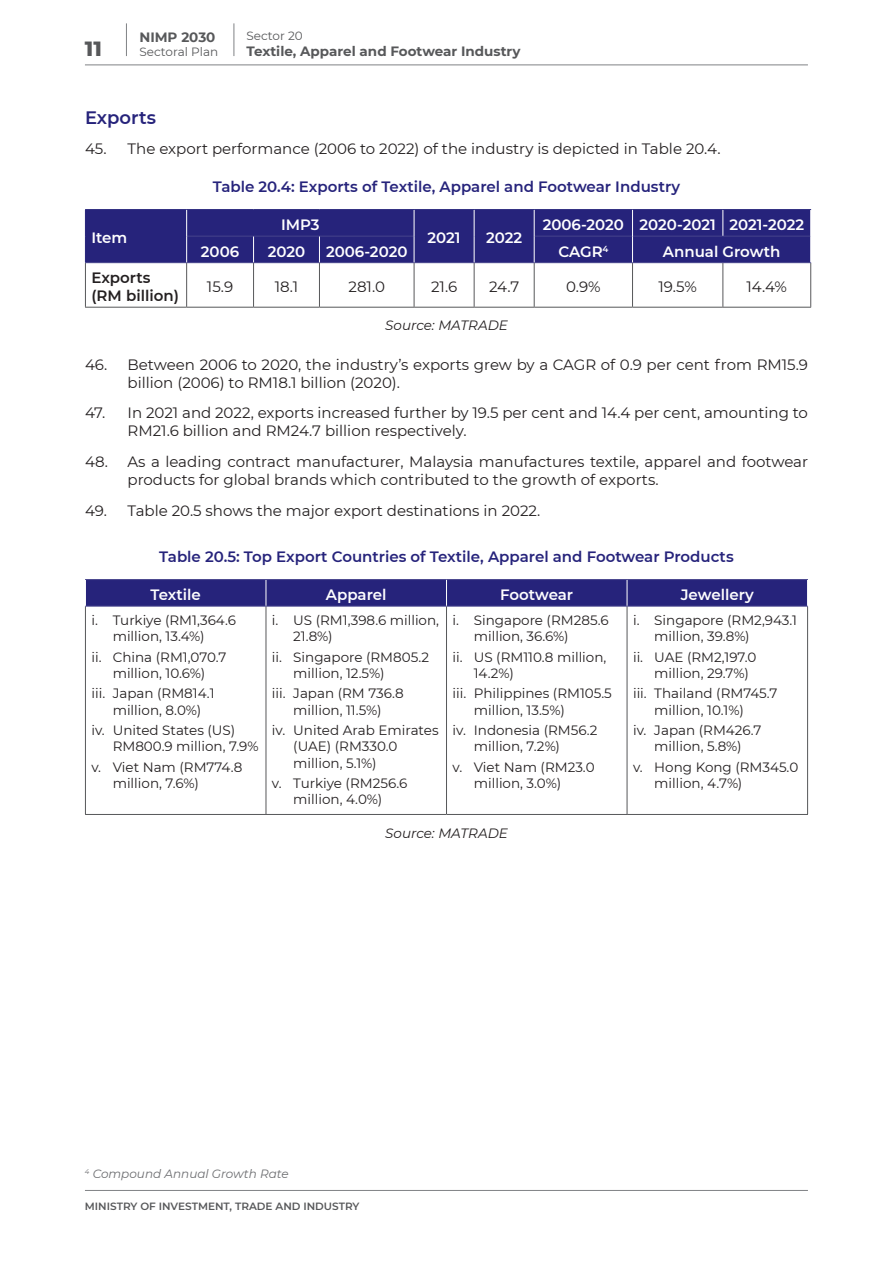
<style>
.page{position:relative;width:893px;height:1263px;background:#fff}
.page>*{position:absolute;margin:0;border:0;box-sizing:border-box;transform-origin:0 0}
.t1{font:800 21px "Montserrat";color:#57585a}
.SUB_title{font:600 18px "Montserrat";color:#26237b}
.main_copy{font:15px/18px "Montserrat";color:#231f20}
.table_title{font:600 15px "Montserrat";color:#26237b}
.main_copy-2{font:600 15px "Montserrat";color:#fff}
.main_copy-3{font:600 15px "Montserrat";color:#231f20}
.t2{font:13.5px/16.2px "Montserrat";color:#231f20}
.t3{font:700 13.5px "Montserrat";color:#57585a}
.source{font:italic 13.5px "Montserrat";color:#231f20}
.source-2{font:italic 12px "Montserrat";color:#6c6d70}
.t4{font:12px "Montserrat";color:#57585a}
.t5{font:600 10.5px "Montserrat";color:#57585a}
</style>
<div class="page">
<hr style="left:85px;top:65px;width:723px;height:1px;background:#808285">
<hr style="left:85px;top:1190px;width:723px;height:1px;background:#808285">
<hr style="left:234px;top:23px;width:1px;height:33px;background:#808285">
<hr style="left:126px;top:23px;width:1px;height:33px;background:#808285">
<hr style="left:85px;top:263px;width:1px;height:44px;background:#57585a">
<hr style="left:186px;top:263px;width:1px;height:44px;background:#57585a">
<hr style="left:253px;top:263px;width:1px;height:44px;background:#57585a">
<hr style="left:319px;top:263px;width:1px;height:44px;background:#57585a">
<hr style="left:414px;top:263px;width:1px;height:44px;background:#57585a">
<hr style="left:474px;top:263px;width:1px;height:44px;background:#57585a">
<hr style="left:534px;top:263px;width:1px;height:44px;background:#57585a">
<hr style="left:632px;top:263px;width:1px;height:44px;background:#57585a">
<hr style="left:722px;top:263px;width:1px;height:44px;background:#57585a">
<hr style="left:810px;top:263px;width:1px;height:44px;background:#57585a">
<hr style="left:85px;top:307px;width:102px;height:1px;background:#57585a">
<hr style="left:187px;top:307px;width:67px;height:1px;background:#57585a">
<hr style="left:254px;top:307px;width:65px;height:1px;background:#57585a">
<hr style="left:319px;top:307px;width:95px;height:1px;background:#57585a">
<hr style="left:414px;top:307px;width:60px;height:1px;background:#57585a">
<hr style="left:474px;top:307px;width:60px;height:1px;background:#57585a">
<hr style="left:534px;top:307px;width:98px;height:1px;background:#57585a">
<hr style="left:632px;top:307px;width:91px;height:1px;background:#57585a">
<hr style="left:723px;top:307px;width:88px;height:1px;background:#57585a">
<hr style="left:85px;top:209px;width:102px;height:1px;background:#26237b">
<hr style="left:187px;top:209px;width:67px;height:1px;background:#26237b">
<hr style="left:254px;top:209px;width:65px;height:1px;background:#26237b">
<hr style="left:319px;top:209px;width:95px;height:1px;background:#26237b">
<hr style="left:414px;top:209px;width:60px;height:1px;background:#26237b">
<hr style="left:474px;top:209px;width:60px;height:1px;background:#26237b">
<hr style="left:534px;top:209px;width:98px;height:1px;background:#26237b">
<hr style="left:632px;top:209px;width:91px;height:1px;background:#26237b">
<hr style="left:723px;top:209px;width:88px;height:1px;background:#26237b">
<div style="left:85px;top:210px;width:726px;height:53px;background:#26237b"></div>
<hr style="left:85px;top:606px;width:1px;height:208px;background:#57585a">
<hr style="left:266px;top:606px;width:1px;height:208px;background:#57585a">
<hr style="left:446px;top:606px;width:1px;height:208px;background:#57585a">
<hr style="left:627px;top:606px;width:1px;height:208px;background:#57585a">
<hr style="left:807px;top:606px;width:1px;height:208px;background:#57585a">
<hr style="left:85px;top:814px;width:181px;height:1px;background:#57585a">
<hr style="left:266px;top:814px;width:180px;height:1px;background:#57585a">
<hr style="left:446px;top:814px;width:181px;height:1px;background:#57585a">
<hr style="left:627px;top:814px;width:181px;height:1px;background:#57585a">
<hr style="left:85px;top:579px;width:181px;height:1px;background:#45428b">
<hr style="left:266px;top:579px;width:180px;height:1px;background:#45428b">
<hr style="left:446px;top:579px;width:181px;height:1px;background:#45428b">
<hr style="left:627px;top:579px;width:181px;height:1px;background:#45428b">
<hr style="left:85px;top:606px;width:181px;height:1px;background:#45428b">
<hr style="left:266px;top:606px;width:180px;height:1px;background:#45428b">
<hr style="left:446px;top:606px;width:181px;height:1px;background:#45428b">
<hr style="left:627px;top:606px;width:181px;height:1px;background:#45428b">
<div style="left:85px;top:580px;width:723px;height:26px;background:#26237b"></div>
<p class="t4" style="left:246px;top:27px;width:58px">Sector 20</p>
<p class="t3" style="left:139px;top:27px;width:78px">NIMP 2030</p>
<p class="t4" style="left:139px;top:44px;width:80px">Sectoral Plan</p>
<h1 class="t1" style="left:85px;top:33px;width:19px">11</h1>
<p class="t3" style="left:246px;top:42px;width:276px">Textile, Apparel and Footwear Industry</p>
<p class="SUB_title" style="left:85px;top:105px;width:72px">Exports</p>
<p class="main_copy" style="left:85px;top:140px;width:637px">45. The export performance (2006 to 2022) of the industry is depicted in Table 20.4.</p>
<p class="table_title" style="left:213px;top:176px;width:469px">Table 20.4: Exports of Textile, Apparel and Footwear Industry</p>
<p class="main_copy-2" style="left:91px;top:227px;width:37px">Item</p>
<p class="main_copy-3" style="left:91px;top:267px;width:61px">Exports</p>
<p class="main_copy-3" style="left:91px;top:285px;width:89px">(RM billion)</p>
<p class="main_copy-2" style="left:281px;top:214px;width:40px">IMP3</p>
<p class="main_copy-2" style="left:543px;top:214px;width:83px">2006-2020</p>
<p class="main_copy-2" style="left:640px;top:214px;width:78px">2020-2021</p>
<p class="main_copy-2" style="left:729px;top:214px;width:76px">2021-2022</p>
<p class="main_copy-2" style="left:427px;top:227px;width:35px">2021</p>
<p class="main_copy-2" style="left:486px;top:227px;width:38px">2022</p>
<p class="main_copy-2" style="left:201px;top:241px;width:40px">2006</p>
<p class="main_copy-2" style="left:268px;top:241px;width:39px">2020</p>
<p class="main_copy-2" style="left:326px;top:241px;width:83px">2006-2020</p>
<p class="main_copy-2" style="left:558px;top:241px;width:51px">CAGR<sup>4</sup></p>
<p class="main_copy-2" style="left:663px;top:241px;width:119px">Annual Growth</p>
<p class="main_copy" style="left:207px;top:277px;width:28px">15.9</p>
<p class="main_copy" style="left:275px;top:277px;width:25px">18.1</p>
<p class="main_copy" style="left:349px;top:277px;width:38px">281.0</p>
<p class="main_copy" style="left:431px;top:277px;width:28px">21.6</p>
<p class="main_copy" style="left:489px;top:277px;width:32px">24.7</p>
<p class="main_copy" style="left:566px;top:277px;width:36px">0.9%</p>
<p class="main_copy" style="left:658px;top:277px;width:40px">19.5%</p>
<p class="main_copy" style="left:747px;top:277px;width:42px">14.4%</p>
<p class="source" style="left:385px;top:316px;width:124px">Source: MATRADE</p>
<p class="main_copy" style="left:128px;top:355px;width:682px;text-indent:-43px">46. Between 2006 to 2020, the industry’s exports grew by a CAGR of 0.9 per cent from RM15.9 billion (2006) to RM18.1 billion (2020).</p>
<p class="main_copy" style="left:128px;top:403px;width:682px;text-indent:-43px">47. In 2021 and 2022, exports increased further by 19.5 per cent and 14.4 per cent, amounting to<br>RM21.6 billion and RM24.7 billion respectively.</p>
<p class="main_copy" style="left:128px;top:452px;width:682px;text-indent:-43px">48. As a leading contract manufacturer, Malaysia manufactures textile, apparel and footwear products for global brands which contributed to the growth of exports.</p>
<p class="main_copy" style="left:85px;top:501px;width:457px">49. Table 20.5 shows the major export destinations in 2022.</p>
<p class="table_title" style="left:159px;top:546px;width:576px">Table 20.5: Top Export Countries of Textile, Apparel and Footwear Products</p>
<p class="main_copy-2" style="left:151px;top:584px;width:52px">Textile</p>
<p class="main_copy-2" style="left:326px;top:584px;width:62px">Apparel</p>
<p class="main_copy-2" style="left:500px;top:584px;width:74px">Footwear</p>
<p class="main_copy-2" style="left:681px;top:584px;width:75px">Jewellery</p>
<p class="t2" style="left:113px;top:612px;width:125px;text-indent:-21px">i. Turkiye (RM1,364.6 million, 13.4%)</p>
<p class="t2" style="left:91px;top:648px;width:137px;text-align:center">ii. China (RM1,070.7 million, 10.6%)</p>
<p class="t2" style="left:91px;top:685px;width:125px;text-align:center">iii. Japan (RM814.1 million, 8.0%)</p>
<p class="t2" style="left:113px;top:722px;width:147px;text-indent:-21px">iv. United States (US)<br>RM800.9 million, 7.9%</p>
<p class="t2" style="left:113px;top:758px;width:131px;text-indent:-21px">v. Viet Nam (RM774.8 million, 7.6%)</p>
<p class="t2" style="left:293px;top:612px;width:147px;text-indent:-21px">i. US (RM1,398.6 million,<br>21.8%)</p>
<p class="t2" style="left:293px;top:648px;width:137px;text-indent:-21px">ii. Singapore (RM805.2 million, 12.5%)</p>
<p class="t2" style="left:272px;top:685px;width:133px;text-align:center">iii. Japan (RM 736.8 million, 11.5%)</p>
<p class="t2" style="left:293px;top:722px;width:147px;text-indent:-21px">iv. United Arab Emirates (UAE) (RM330.0 million, 5.1%)</p>
<p class="t2" style="left:272px;top:775px;width:137px;text-align:center">v. Turkiye (RM256.6 million, 4.0%)</p>
<p class="t2" style="left:654px;top:612px;width:144px;text-indent:-21px">i. Singapore (RM2,943.1 million, 39.8%)</p>
<p class="t2" style="left:654px;top:648px;width:104px;text-indent:-21px">ii. UAE (RM2,197.0 million, 29.7%)</p>
<p class="t2" style="left:654px;top:685px;width:125px;text-indent:-21px">iii. Thailand (RM745.7 million, 10.1%)</p>
<p class="t2" style="left:633px;top:722px;width:130px;text-align:center">iv. Japan (RM426.7 million, 5.8%)</p>
<p class="t2" style="left:654px;top:758px;width:145px;text-indent:-21px">v. Hong Kong (RM345.0 million, 4.7%)</p>
<p class="t2" style="left:474px;top:612px;width:136px;text-indent:-21px">i. Singapore (RM285.6 million, 36.6%)</p>
<p class="t2" style="left:474px;top:648px;width:134px;text-indent:-21px">ii. US (RM110.8 million,<br>14.2%)</p>
<p class="t2" style="left:474px;top:685px;width:140px;text-indent:-21px">iii. Philippines (RM105.5 million, 13.5%)</p>
<p class="t2" style="left:474px;top:722px;width:125px;text-indent:-21px">iv. Indonesia (RM56.2 million, 7.2%)</p>
<p class="t2" style="left:474px;top:758px;width:122px;text-indent:-21px">v. Viet Nam (RM23.0 million, 3.0%)</p>
<p class="source" style="left:385px;top:824px;width:124px">Source: MATRADE</p>
<p class="source-2" style="left:85px;top:1165px;width:205px"><sup>4</sup> Compound Annual Growth Rate</p>
<p class="t5" style="left:85px;top:1198px;width:276px">MINISTRY OF INVESTMENT, TRADE AND INDUSTRY</p>
</div>
